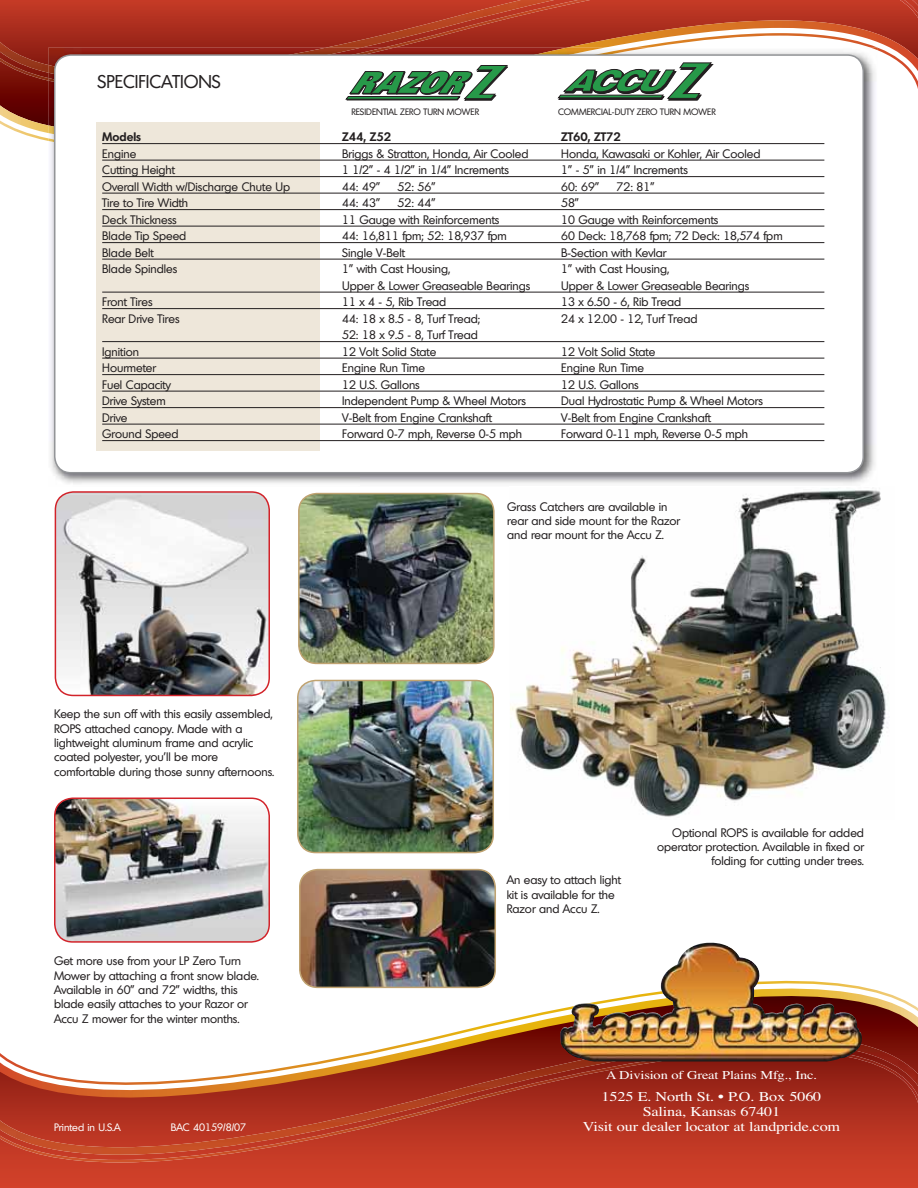
<style>
.page{position:relative;width:918px;height:1188px;background:#fff}
.page>*{position:absolute;margin:0;border:0;box-sizing:border-box;transform-origin:0 0}
.t1{font:18px "Montreal";color:#231f20}
.t2{font:13.5px/15px "Times";letter-spacing:-.01em;color:#fff;text-align:center;scale:1.2 1}
.t3{font:12px/14.4px "Montreal";color:#231f20}
.t4{font:12px "Times";letter-spacing:-.01em;color:#fff;scale:1.2 1}
.t5{font:600 12px "Montreal";color:#231f20}
.t6{font:10.5px "Montreal";color:#fff}
.t7{font:9px "Montreal";color:#231f20}
</style>
<div class="page">
<div style="left:0;top:1162px;width:918px;height:26px;background:#ce3f29"></div>
<svg style="left:299px;top:974px;width:619px;height:62px"></svg>
<svg style="left:0;top:81px;width:918px;height:60px"></svg>
<img style="left:0;top:0;width:918px;height:81px">
<img style="left:386px;top:1036px;width:532px;height:12px">
<img style="left:0;top:1048px;width:918px;height:114px">
<img style="left:360px;top:147px;width:515px;height:337px">
<img style="left:50px;top:147px;width:310px;height:337px">
<img style="left:48px;top:48px;width:829px;height:99px">
<img style="left:48px;top:48px;width:346px;height:40px">
<div style="left:55px;top:55px;width:808px;height:418px;background:#fff;border-radius:16px"></div>
<div style="left:54px;top:54px;width:810px;height:419px;border:2px solid #939598;border-radius:16px"></div>
<div style="left:96px;top:122px;width:224px;height:329px;background:#eee7da"></div>
<img style="left:560px;top:942px;width:302px;height:120px">
<hr style="left:102px;top:143px;width:722px;height:1px;background:#231f20">
<hr style="left:102px;top:160px;width:722px;height:1px;background:#231f20">
<hr style="left:102px;top:176px;width:722px;height:1px;background:#231f20">
<hr style="left:102px;top:193px;width:722px;height:1px;background:#231f20">
<hr style="left:102px;top:209px;width:722px;height:1px;background:#231f20">
<hr style="left:102px;top:226px;width:722px;height:1px;background:#231f20">
<hr style="left:102px;top:242px;width:722px;height:1px;background:#231f20">
<hr style="left:102px;top:259px;width:722px;height:1px;background:#231f20">
<hr style="left:102px;top:292px;width:722px;height:1px;background:#231f20">
<hr style="left:102px;top:308px;width:722px;height:1px;background:#231f20">
<hr style="left:102px;top:341px;width:722px;height:1px;background:#231f20">
<hr style="left:102px;top:358px;width:722px;height:1px;background:#231f20">
<hr style="left:102px;top:374px;width:722px;height:1px;background:#231f20">
<hr style="left:102px;top:391px;width:722px;height:1px;background:#231f20">
<hr style="left:102px;top:407px;width:722px;height:1px;background:#231f20">
<hr style="left:102px;top:424px;width:722px;height:1px;background:#231f20">
<hr style="left:102px;top:440px;width:722px;height:1px;background:#231f20">
<svg style="left:558px;top:63px;width:155px;height:37px"></svg>
<svg style="left:346px;top:65px;width:162px;height:35px"></svg>
<img style="left:298px;top:680px;width:195px;height:173px;border-radius:18px">
<div style="left:297px;top:680px;width:197px;height:173px;border:2px solid #c0a371;border-radius:18px"></div>
<img style="left:55px;top:798px;width:214px;height:144px;border-radius:18px">
<div style="left:54px;top:798px;width:216px;height:145px;border:2px solid #d2232a;border-radius:18px"></div>
<img style="left:55px;top:494px;width:214px;height:201px">
<div style="left:55px;top:491px;width:215px;height:205px;border:2px solid #d2232a;border-radius:18px"></div>
<img style="left:299px;top:494px;width:195px;height:169px;border-radius:18px">
<div style="left:298px;top:493px;width:197px;height:171px;border:2px solid #c0a371;border-radius:18px"></div>
<img style="left:510px;top:490px;width:378px;height:327px">
<img style="left:510px;top:502px;width:157px;height:9px">
<img style="left:510px;top:516px;width:170px;height:9px">
<img style="left:510px;top:531px;width:154px;height:9px">
<img style="left:300px;top:870px;width:195px;height:117px;border-radius:18px">
<div style="left:299px;top:869px;width:197px;height:119px;border:2px solid #c0a371;border-radius:18px"></div>
<h1 class="t1" style="left:97px;top:75px;width:125px">SPECIFICATIONS</h1>
<p class="t7" style="left:351px;top:109px;width:129px">RESIDENTIAL ZERO TURN MOWER</p>
<p class="t7" style="left:558px;top:109px;width:159px">COMMERCIAL-DUTY ZERO TURN MOWER</p>
<p class="t5" style="left:102px;top:133px;width:40px">Models</p>
<p class="t5" style="left:342px;top:133px;width:51px">Z44, Z52</p>
<p class="t5" style="left:561px;top:133px;width:61px">ZT60, ZT72</p>
<p class="t3" style="left:102px;top:147px;width:36px">Engine</p>
<p class="t3" style="left:342px;top:147px;width:188px">Briggs &amp; Stratton, Honda, Air Cooled</p>
<p class="t3" style="left:561px;top:147px;width:201px">Honda, Kawasaki or Kohler, Air Cooled</p>
<p class="t3" style="left:102px;top:164px;width:74px">Cutting Height</p>
<p class="t3" style="left:342px;top:164px;width:168px">1 1/2” - 4 1/2” in 1/4” Increments</p>
<p class="t3" style="left:561px;top:164px;width:128px">1” - 5” in 1/4” Increments</p>
<p class="t3" style="left:102px;top:180px;width:189px">Overall Width w/Discharge Chute Up</p>
<p class="t3" style="left:342px;top:180px;width:39px">44: 49”</p>
<p class="t3" style="left:398px;top:180px;width:39px">52: 56”</p>
<p class="t3" style="left:561px;top:180px;width:39px">60: 69”</p>
<p class="t3" style="left:617px;top:180px;width:39px">72: 81”</p>
<p class="t3" style="left:102px;top:197px;width:88px">Tire to Tire Width</p>
<p class="t3" style="left:342px;top:197px;width:39px">44: 43”</p>
<p class="t3" style="left:398px;top:197px;width:39px">52: 44”</p>
<p class="t3" style="left:561px;top:197px;width:19px">58”</p>
<p class="t3" style="left:102px;top:213px;width:76px">Deck Thickness</p>
<p class="t3" style="left:342px;top:213px;width:159px">11 Gauge with Reinforcements</p>
<p class="t3" style="left:561px;top:213px;width:159px">10 Gauge with Reinforcements</p>
<p class="t3" style="left:102px;top:230px;width:86px">Blade Tip Speed</p>
<p class="t3" style="left:342px;top:230px;width:166px">44: 16,811 fpm; 52: 18,937 fpm</p>
<p class="t3" style="left:561px;top:230px;width:223px">60 Deck: 18,768 fpm; 72 Deck: 18,574 fpm</p>
<p class="t3" style="left:102px;top:246px;width:53px">Blade Belt</p>
<p class="t3" style="left:342px;top:246px;width:64px">Single V-Belt</p>
<p class="t3" style="left:561px;top:246px;width:107px">B-Section with Kevlar</p>
<p class="t3" style="left:102px;top:263px;width:77px">Blade Spindles</p>
<p class="t3" style="left:342px;top:263px;width:110px">1” with Cast Housing,</p>
<p class="t3" style="left:561px;top:263px;width:110px">1” with Cast Housing,</p>
<p class="t3" style="left:342px;top:279px;width:190px">Upper &amp; Lower Greaseable Bearings</p>
<p class="t3" style="left:561px;top:279px;width:190px">Upper &amp; Lower Greaseable Bearings</p>
<p class="t3" style="left:102px;top:296px;width:52px">Front Tires</p>
<p class="t3" style="left:342px;top:296px;width:106px">11 x 4 - 5, Rib Tread</p>
<p class="t3" style="left:561px;top:296px;width:121px">13 x 6.50 - 6, Rib Tread</p>
<p class="t3" style="left:102px;top:312px;width:79px">Rear Drive Tires</p>
<p class="t3" style="left:342px;top:312px;width:140px">44: 18 x 8.5 - 8, Turf Tread;</p>
<p class="t3" style="left:561px;top:312px;width:138px">24 x 12.00 - 12, Turf Tread</p>
<p class="t3" style="left:342px;top:329px;width:137px">52: 18 x 9.5 - 8, Turf Tread</p>
<p class="t3" style="left:102px;top:345px;width:38px">Ignition</p>
<p class="t3" style="left:342px;top:345px;width:96px">12 Volt Solid State</p>
<p class="t3" style="left:561px;top:345px;width:96px">12 Volt Solid State</p>
<p class="t3" style="left:102px;top:362px;width:55px">Hourmeter</p>
<p class="t3" style="left:342px;top:362px;width:84px">Engine Run Time</p>
<p class="t3" style="left:561px;top:362px;width:84px">Engine Run Time</p>
<p class="t3" style="left:102px;top:378px;width:70px">Fuel Capacity</p>
<p class="t3" style="left:342px;top:378px;width:79px">12 U.S. Gallons</p>
<p class="t3" style="left:561px;top:378px;width:79px">12 U.S. Gallons</p>
<p class="t3" style="left:102px;top:395px;width:65px">Drive System</p>
<p class="t3" style="left:342px;top:395px;width:185px">Independent Pump &amp; Wheel Motors</p>
<p class="t3" style="left:561px;top:395px;width:203px">Dual Hydrostatic Pump &amp; Wheel Motors</p>
<p class="t3" style="left:102px;top:411px;width:27px">Drive</p>
<p class="t3" style="left:342px;top:411px;width:151px">V-Belt from Engine Crankshaft</p>
<p class="t3" style="left:561px;top:411px;width:151px">V-Belt from Engine Crankshaft</p>
<p class="t3" style="left:102px;top:428px;width:78px">Ground Speed</p>
<p class="t3" style="left:342px;top:428px;width:182px">Forward 0-7 mph, Reverse 0-5 mph</p>
<p class="t3" style="left:561px;top:428px;width:188px">Forward 0-11 mph, Reverse 0-5 mph</p>
<p class="t3" style="left:54px;top:708px;width:222px">Keep the sun off with this easily assembled, ROPS attached canopy. Made with a lightweight aluminum frame and acrylic coated polyester, you’ll be more comfortable during those sunny afternoons.</p>
<p class="t3" style="left:54px;top:955px;width:207px">Get more use from your LP Zero Turn Mower by attaching a front snow blade.<br>Available in 60” and 72” widths, this blade easily attaches to your Razor or Accu Z mower for the winter months.</p>
<p class="t6" style="left:54px;top:1123px;width:68px">Printed in U.S.A</p>
<p class="t6" style="left:171px;top:1123px;width:77px">BAC 40159/8/07</p>
<p class="t3" style="left:507px;top:500px;width:174px">Grass Catchers are available in rear and side mount for the Razor and rear mount for the Accu Z.</p>
<p class="t3" style="left:507px;top:874px;width:116px">An easy to attach light kit is available for the<br>Razor and Accu Z.</p>
<p class="t3" style="left:657px;top:826px;width:208px;text-align:right">Optional ROPS is available for added operator protection. Available in fixed or folding for cutting under trees.</p>
<p class="t4" style="left:606px;top:1070px;width:177px">A Division of Great Plains Mfg., Inc.</p>
<p class="t2" style="left:583px;top:1091px;width:216px">1525 E. North St. • P.O. Box 5060<br>Salina, Kansas 67401<br>Visit our dealer locator at landpride.com</p>
</div>
